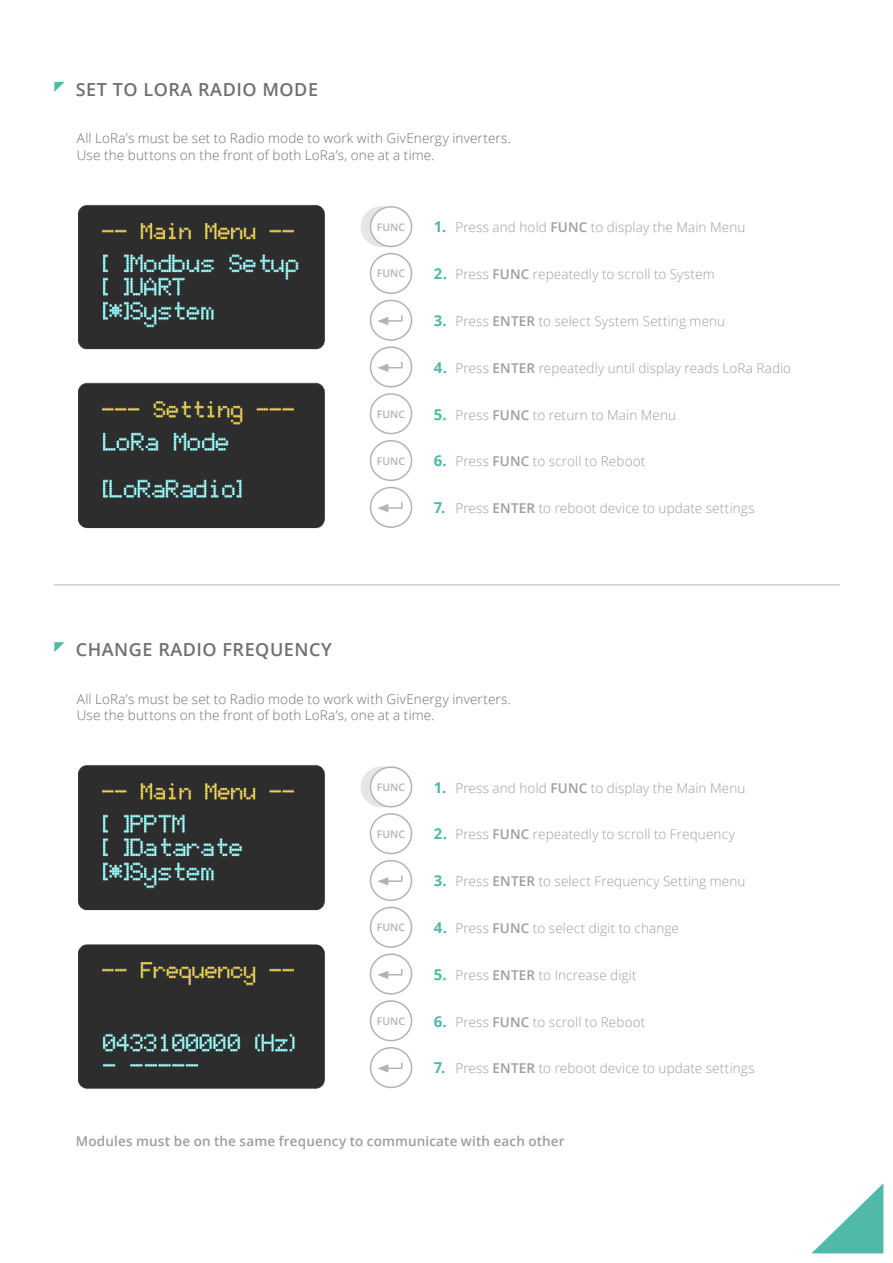
<style>
.page{position:relative;width:893px;height:1263px;background:#fff}
.page>*{position:absolute;margin:0;border:0;box-sizing:border-box;transform-origin:0 0}
.t1{font:600 18px "Open Sans";letter-spacing:.03em;color:#71706f}
.t2{font:300 13.5px "Open Sans";letter-spacing:.01em;color:#9d9d9c}
.t3{font:300 13.5px/16.5px "Open Sans";letter-spacing:.01em;color:#71706f}
.t4{font:600 13.5px "Open Sans";letter-spacing:.01em;color:#9d9d9c}
.t5{font:600 10.5px "Open Sans";color:#b3b3b3}
.s1{font-weight:700;font-size:15px;color:#50b9a8}
.s2{font-weight:600}
</style>
<div class="page">
<div style="left:370px;top:907px;width:42px;height:41px;border:2px solid #b3b3b3;border-radius:50%"></div>
<svg style="left:812px;top:1184px;width:71px;height:69px"></svg>
<svg style="left:54px;top:82px;width:11px;height:10px"></svg>
<svg style="left:54px;top:642px;width:11px;height:10px"></svg>
<img style="left:78px;top:204px;width:247px;height:146px">
<img style="left:78px;top:764px;width:247px;height:147px">
<img style="left:78px;top:382px;width:247px;height:147px">
<img style="left:78px;top:944px;width:247px;height:145px">
<div style="left:361px;top:207px;width:41px;height:39px;background:#e6e6e6;border-radius:50%"></div>
<div style="left:361px;top:206px;width:42px;height:41px;border:2px solid #e6e6e6;border-radius:50%"></div>
<div style="left:370px;top:207px;width:42px;height:39px;background:#fff;border-radius:50%"></div>
<div style="left:370px;top:206px;width:42px;height:41px;border:2px solid #b3b3b3;border-radius:50%"></div>
<div style="left:361px;top:767px;width:41px;height:40px;background:#e6e6e6;border-radius:50%"></div>
<div style="left:361px;top:766px;width:42px;height:41px;border:2px solid #e6e6e6;border-radius:50%"></div>
<div style="left:370px;top:767px;width:42px;height:40px;background:#fff;border-radius:50%"></div>
<div style="left:370px;top:766px;width:42px;height:41px;border:2px solid #b3b3b3;border-radius:50%"></div>
<div style="left:370px;top:253px;width:42px;height:41px;border:2px solid #b3b3b3;border-radius:50%"></div>
<div style="left:370px;top:813px;width:42px;height:41px;border:2px solid #b3b3b3;border-radius:50%"></div>
<div style="left:370px;top:300px;width:42px;height:41px;border:2px solid #b3b3b3;border-radius:50%"></div>
<div style="left:370px;top:860px;width:42px;height:41px;border:2px solid #b3b3b3;border-radius:50%"></div>
<div style="left:370px;top:346px;width:42px;height:41px;border:2px solid #b3b3b3;border-radius:50%"></div>
<div style="left:370px;top:393px;width:42px;height:41px;border:2px solid #b3b3b3;border-radius:50%"></div>
<div style="left:370px;top:440px;width:42px;height:41px;border:2px solid #b3b3b3;border-radius:50%"></div>
<div style="left:370px;top:1000px;width:42px;height:41px;border:2px solid #b3b3b3;border-radius:50%"></div>
<div style="left:370px;top:487px;width:42px;height:41px;border:2px solid #b3b3b3;border-radius:50%"></div>
<div style="left:370px;top:1047px;width:42px;height:41px;border:2px solid #b3b3b3;border-radius:50%"></div>
<svg style="left:378px;top:502px;width:25px;height:10px"></svg>
<svg style="left:378px;top:1062px;width:25px;height:11px"></svg>
<svg style="left:378px;top:362px;width:25px;height:10px"></svg>
<div style="left:370px;top:953px;width:42px;height:41px;border:2px solid #b3b3b3;border-radius:50%"></div>
<svg style="left:378px;top:969px;width:25px;height:10px"></svg>
<svg style="left:378px;top:315px;width:25px;height:10px"></svg>
<svg style="left:378px;top:875px;width:25px;height:11px"></svg>
<hr style="left:54px;top:585px;width:786px;height:1px;background:#b3b3b3">
<h1 class="t1" style="left:76px;top:77px;width:244px">SET TO LORA RADIO MODE</h1>
<p class="t3" style="left:77px;top:130px;width:435px">All LoRa’s must be set to Radio mode to work with GivEnergy inverters.<br>Use the buttons on the front of both LoRa’s, one at a time.</p>
<p class="t5" style="left:377px;top:220px;width:30px">FUNC</p>
<p class="t2" style="left:434px;top:218px;width:313px"><span class="s1">1.</span> Press and hold <span class="s2">FUNC</span> to display the Main Menu</p>
<p class="t5" style="left:377px;top:266px;width:30px">FUNC</p>
<p class="t2" style="left:434px;top:265px;width:282px"><span class="s1">2.</span> Press <span class="s2">FUNC</span> repeatedly to scroll to System</p>
<p class="t2" style="left:434px;top:312px;width:293px"><span class="s1">3.</span> Press <span class="s2">ENTER</span> to select System Setting menu</p>
<p class="t2" style="left:434px;top:359px;width:359px"><span class="s1">4.</span> Press <span class="s2">ENTER</span> repeatedly until display reads LoRa Radio</p>
<p class="t5" style="left:377px;top:407px;width:30px">FUNC</p>
<p class="t2" style="left:434px;top:405px;width:244px"><span class="s1">5.</span> Press <span class="s2">FUNC</span> to return to Main Menu</p>
<p class="t5" style="left:377px;top:453px;width:30px">FUNC</p>
<p class="t2" style="left:434px;top:452px;width:213px"><span class="s1">6.</span> Press <span class="s2">FUNC</span> to scroll to Reboot</p>
<h1 class="t1" style="left:76px;top:637px;width:257px">CHANGE RADIO FREQUENCY</h1>
<p class="t2" style="left:434px;top:499px;width:322px"><span class="s1">7.</span> Press <span class="s2">ENTER</span> to reboot device to update settings</p>
<p class="t3" style="left:77px;top:690px;width:435px">All LoRa’s must be set to Radio mode to work with GivEnergy inverters.<br>Use the buttons on the front of both LoRa’s, one at a time.</p>
<p class="t5" style="left:377px;top:780px;width:30px">FUNC</p>
<p class="t2" style="left:434px;top:778px;width:313px"><span class="s1">1.</span> Press and hold <span class="s2">FUNC</span> to display the Main Menu</p>
<p class="t5" style="left:377px;top:827px;width:30px">FUNC</p>
<p class="t2" style="left:434px;top:825px;width:303px"><span class="s1">2.</span> Press <span class="s2">FUNC</span> repeatedly to scroll to Frequency</p>
<p class="t5" style="left:377px;top:920px;width:30px">FUNC</p>
<p class="t2" style="left:434px;top:872px;width:313px"><span class="s1">3.</span> Press <span class="s2">ENTER</span> to select Frequency Setting menu</p>
<p class="t2" style="left:434px;top:919px;width:247px"><span class="s1">4.</span> Press <span class="s2">FUNC</span> to select digit to change</p>
<p class="t2" style="left:434px;top:966px;width:204px"><span class="s1">5.</span> Press <span class="s2">ENTER</span> to Increase digit</p>
<p class="t5" style="left:377px;top:1014px;width:30px">FUNC</p>
<p class="t2" style="left:434px;top:1012px;width:213px"><span class="s1">6.</span> Press <span class="s2">FUNC</span> to scroll to Reboot</p>
<p class="t2" style="left:434px;top:1059px;width:322px"><span class="s1">7.</span> Press <span class="s2">ENTER</span> to reboot device to update settings</p>
<p class="t4" style="left:76px;top:1131px;width:490px">Modules must be on the same frequency to communicate with each other</p>
</div>
